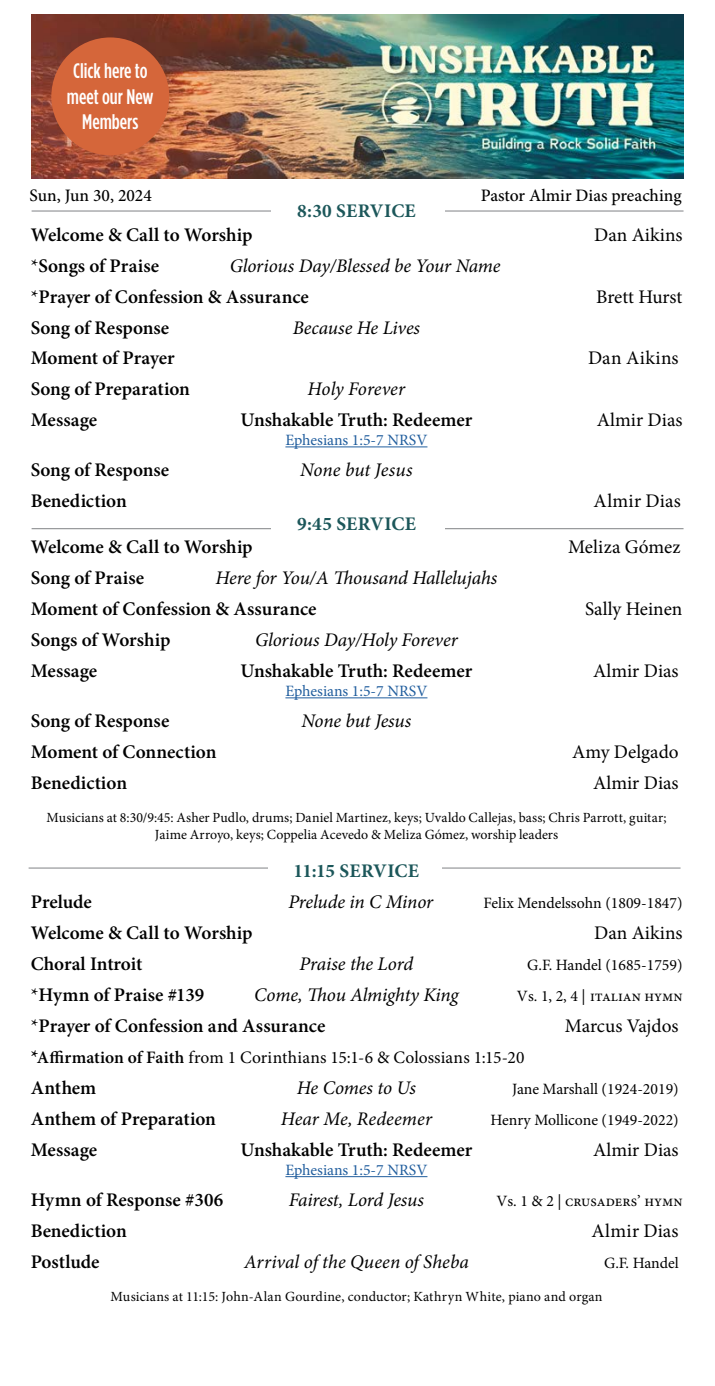
<style>
.page{position:relative;width:715px;height:1386px;background:#fff}
.page>*{position:absolute;margin:0;border:0;box-sizing:border-box;transform-origin:0 0}
.t1{font:500 21px/25.2px "Gotham Condensed";color:#fff;text-align:center}
.t2{font:600 19.25px "Minion Pro";color:#000}
.t3{font:italic 19.25px/31px "Minion Pro";letter-spacing:-.01em;color:#000}
.t4{font:19.25px "Minion Pro";color:#000}
.t5{font:700 19.25px "Minion Pro";letter-spacing:.01em;color:#1c575a}
.t6{font:17.5px "Minion Pro";color:#000}
.t7{font:500 17.5px "Minion Pro";color:#000}
.t8{font:15.75px "Minion Pro";color:#000}
.t9{font:15.75px "Minion Pro";color:#215e9e}
.t10{font:14px/16.8px "Minion Pro";color:#000;text-align:center}
.s1{font-weight:400}
.s2{font-style:normal}
.s3{font-weight:600;font-style:normal}
.s4{font-weight:600;font-size:19.25px}
.s5{font-weight:600}
</style>
<div class="page">
<hr style="left:32px;top:211px;width:651px;height:1px;background:#808285">
<div style="left:271px;top:192px;width:173px;height:38px;background:#fff"></div>
<hr style="left:29px;top:868px;width:651px;height:1px;background:#808285">
<div style="left:268px;top:849px;width:173px;height:38px;background:#fff"></div>
<hr style="left:32px;top:528px;width:651px;height:1px;background:#808285">
<div style="left:271px;top:510px;width:173px;height:37px;background:#fff"></div>
<hr style="left:285px;top:447px;width:142px;height:1px;background:#215e9e">
<hr style="left:285px;top:697px;width:142px;height:1px;background:#215e9e">
<hr style="left:285px;top:1176px;width:142px;height:1px;background:#215e9e">
<img style="left:31px;top:14px;width:652px;height:164px">
<div style="left:51px;top:37px;width:118px;height:118px;background:#d5663a;border-radius:50%"></div>
<p class="t1" style="left:67px;top:58px;width:88px">Click here to meet our New<br>Members</p>
<p class="t7" style="left:30px;top:183px;width:124px">Sun, Jun 30, 2024</p>
<p class="t7" style="left:480px;top:183px;width:202px">Pastor Almir Dias preaching</p>
<p class="t5" style="left:297px;top:198px;width:120px">8:30 SERVICE</p>
<p class="t2" style="left:31px;top:221px;width:223px">Welcome &amp; Call to Worship</p>
<p class="t4" style="left:594px;top:222px;width:90px">Dan Aikins</p>
<p class="t2" style="left:31px;top:252px;width:130px"><span class="s1">*</span>Songs of Praise</p>
<p class="t3" style="left:31px;top:250px;width:471px;text-indent:199px">Glorious Day/Blessed be Your Name <span class="s2">*</span><span class="s3">Prayer of Confession &amp; Assurance</span></p>
<p class="t4" style="left:596px;top:283px;width:88px">Brett Hurst</p>
<p class="t2" style="left:31px;top:314px;width:140px">Song of Response</p>
<p class="t3" style="left:293px;top:312px;width:129px">Because He Lives</p>
<p class="t2" style="left:31px;top:345px;width:145px">Moment of Prayer</p>
<p class="t4" style="left:588px;top:345px;width:92px">Dan Aikins</p>
<p class="t2" style="left:31px;top:376px;width:161px">Song of Preparation</p>
<p class="t3" style="left:307px;top:374px;width:99px">Holy Forever</p>
<p class="t2" style="left:31px;top:407px;width:68px">Message</p>
<p class="t2" style="left:240px;top:407px;width:233px">Unshakable Truth: Redeemer</p>
<p class="t4" style="left:596px;top:407px;width:87px">Almir Dias</p>
<p class="t9" style="left:285px;top:430px;width:143px">Ephesians 1:5-7 NRSV</p>
<p class="t2" style="left:31px;top:457px;width:140px">Song of Response</p>
<p class="t3" style="left:300px;top:455px;width:114px">None but Jesus</p>
<p class="t2" style="left:31px;top:488px;width:98px">Benediction</p>
<p class="t4" style="left:593px;top:488px;width:89px">Almir Dias</p>
<p class="t5" style="left:297px;top:511px;width:120px">9:45 SERVICE</p>
<p class="t2" style="left:31px;top:534px;width:223px">Welcome &amp; Call to Worship</p>
<p class="t4" style="left:568px;top:534px;width:114px">Meliza Gómez</p>
<p class="t2" style="left:31px;top:565px;width:115px">Song of Praise</p>
<p class="t3" style="left:215px;top:563px;width:283px">Here for You/A Thousand Hallelujahs</p>
<p class="t2" style="left:31px;top:596px;width:287px">Moment of Confession &amp; Assurance</p>
<p class="t4" style="left:585px;top:596px;width:99px">Sally Heinen</p>
<p class="t2" style="left:31px;top:627px;width:141px">Songs of Worship</p>
<p class="t3" style="left:255px;top:625px;width:204px">Glorious Day/Holy Forever</p>
<p class="t2" style="left:31px;top:658px;width:68px">Message</p>
<p class="t2" style="left:240px;top:658px;width:233px">Unshakable Truth: Redeemer</p>
<p class="t4" style="left:593px;top:658px;width:87px">Almir Dias</p>
<p class="t9" style="left:285px;top:681px;width:143px">Ephesians 1:5-7 NRSV</p>
<p class="t2" style="left:31px;top:708px;width:140px">Song of Response</p>
<p class="t3" style="left:301px;top:706px;width:111px">None but Jesus</p>
<p class="t2" style="left:31px;top:739px;width:187px">Moment of Connection</p>
<p class="t4" style="left:572px;top:739px;width:108px">Amy Delgado</p>
<p class="t2" style="left:31px;top:770px;width:98px">Benediction</p>
<p class="t4" style="left:593px;top:770px;width:87px">Almir Dias</p>
<p class="t10" style="left:47px;top:809px;width:621px">Musicians at 8:30/9:45: Asher Pudlo, drums; Daniel Martinez, keys; Uvaldo Callejas, bass; Chris Parrott, guitar;<br>Jaime Arroyo, keys; Coppelia Acevedo &amp; Meliza Gómez, worship leaders</p>
<p class="t5" style="left:293px;top:858px;width:127px">11:15 SERVICE</p>
<p class="t2" style="left:31px;top:889px;width:63px">Prelude</p>
<p class="t3" style="left:288px;top:887px;width:146px">Prelude in C Minor</p>
<p class="t8" style="left:483px;top:893px;width:200px">Felix Mendelssohn (1809-1847)</p>
<p class="t2" style="left:31px;top:920px;width:223px">Welcome &amp; Call to Worship</p>
<p class="t4" style="left:594px;top:920px;width:90px">Dan Aikins</p>
<p class="t2" style="left:31px;top:951px;width:113px">Choral Introit</p>
<p class="t3" style="left:299px;top:949px;width:115px">Praise the Lord</p>
<p class="t8" style="left:527px;top:955px;width:157px">G.F. Handel (1685-1759)</p>
<p class="t2" style="left:31px;top:982px;width:175px"><span class="s1">*</span>Hymn of Praise #139</p>
<p class="t3" style="left:254px;top:980px;width:206px">Come, Thou Almighty King</p>
<p class="t8" style="left:517px;top:986px;width:167px">Vs. 1, 2, 4 | italian hymn</p>
<p class="t2" style="left:31px;top:1013px;width:296px"><span class="s1">*</span>Prayer of Confession and Assurance</p>
<p class="t4" style="left:565px;top:1013px;width:115px">Marcus Vajdos</p>
<p class="t6" style="left:31px;top:1046px;width:495px"><span class="s4">*</span><span class="s5">Affirmation of Faith</span> from 1 Corinthians 15:1-6 &amp; Colossians 1:15-20</p>
<p class="t2" style="left:31px;top:1075px;width:67px">Anthem</p>
<p class="t3" style="left:297px;top:1073px;width:120px">He Comes to Us</p>
<p class="t8" style="left:512px;top:1079px;width:168px">Jane Marshall (1924-2019)</p>
<p class="t2" style="left:31px;top:1106px;width:187px">Anthem of Preparation</p>
<p class="t3" style="left:281px;top:1104px;width:153px">Hear Me, Redeemer</p>
<p class="t8" style="left:490px;top:1110px;width:190px">Henry Mollicone (1949-2022)</p>
<p class="t2" style="left:31px;top:1137px;width:68px">Message</p>
<p class="t2" style="left:240px;top:1137px;width:233px">Unshakable Truth: Redeemer</p>
<p class="t4" style="left:593px;top:1137px;width:87px">Almir Dias</p>
<p class="t9" style="left:285px;top:1160px;width:143px">Ephesians 1:5-7 NRSV</p>
<p class="t2" style="left:31px;top:1187px;width:194px">Hymn of Response #306</p>
<p class="t3" style="left:289px;top:1184px;width:137px">Fairest, Lord Jesus</p>
<p class="t8" style="left:496px;top:1190px;width:187px">Vs. 1 &amp; 2 | crusaders’ hymn</p>
<p class="t2" style="left:31px;top:1218px;width:98px">Benediction</p>
<p class="t4" style="left:591px;top:1218px;width:89px">Almir Dias</p>
<p class="t2" style="left:31px;top:1249px;width:70px">Postlude</p>
<p class="t3" style="left:244px;top:1246px;width:226px">Arrival of the Queen of Sheba</p>
<p class="t8" style="left:604px;top:1252px;width:76px">G.F. Handel</p>
<p class="t10" style="left:110px;top:1288px;width:493px">Musicians at 11:15: John-Alan Gourdine, conductor; Kathryn White, piano and organ</p>
</div>
